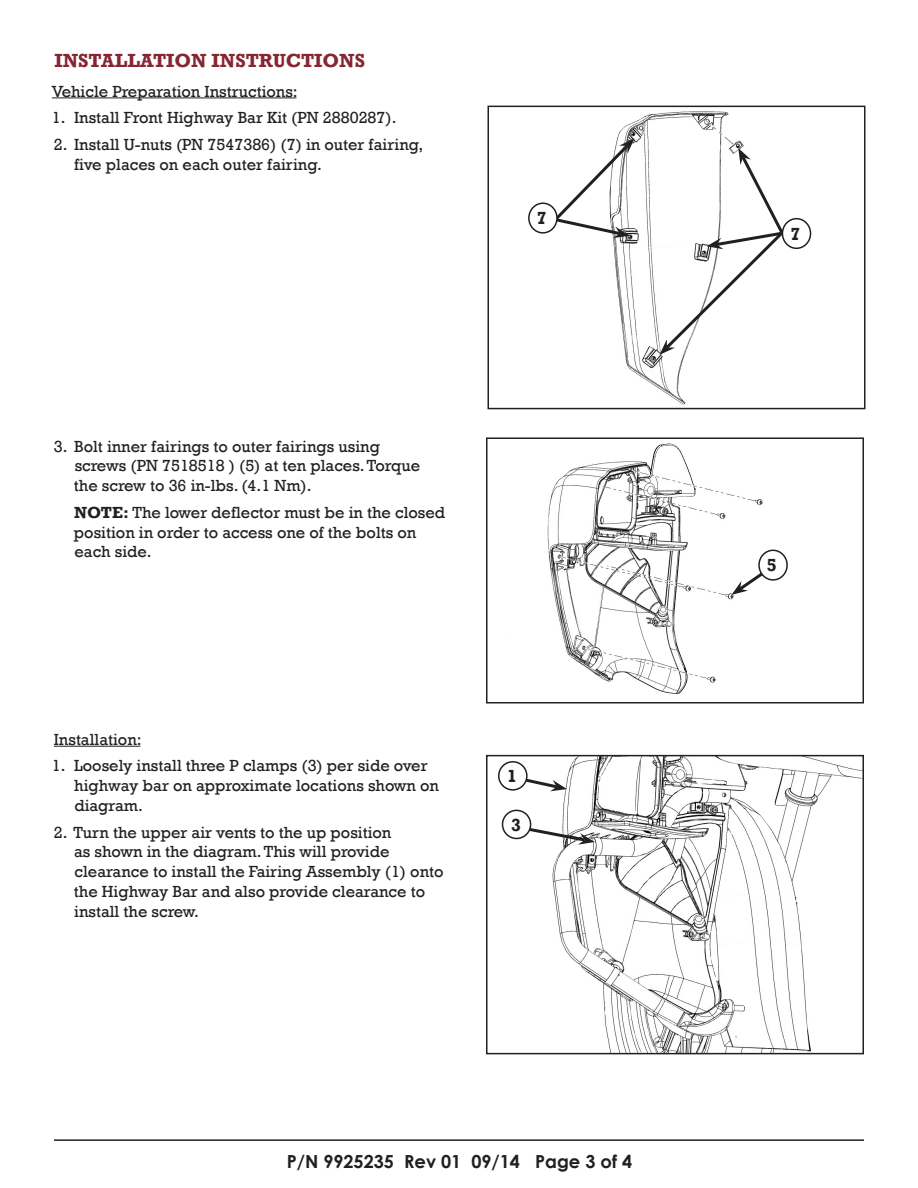
<style>
.page{position:relative;width:918px;height:1188px;background:#fff}
.page>*{position:absolute;margin:0;border:0;box-sizing:border-box;transform-origin:0 0}
.t1{font:700 19.5px "Rockwell";color:#862633}
.t2{font:700 18px "Century Gothic";color:#231f20}
.t3{font:700 18px "Rockwell";color:#231f20}
.Body_Text{font:16.5px/19.8px "Rockwell";color:#231f20}
.s1{font-weight:700}
</style>
<div class="page">
<hr style="left:54px;top:1139px;width:810px;height:2px;background:#231f20">
<hr style="left:54px;top:746px;width:86px;height:1px;background:#231f20">
<hr style="left:52px;top:97px;width:244px;height:1px;background:#231f20">
<img style="left:613px;top:111px;width:131px;height:294px">
<div style="left:488px;top:106px;width:378px;height:303px;border:2px solid #231f20"></div>
<img style="left:550px;top:758px;width:311px;height:293px">
<div style="left:486px;top:755px;width:378px;height:299px;border:2px solid #231f20"></div>
<svg style="left:525px;top:825px;width:70px;height:20px"></svg>
<svg style="left:523px;top:777px;width:44px;height:14px"></svg>
<div style="left:503px;top:810px;width:28px;height:28px;background:#fff;border-radius:50%"></div>
<div style="left:502px;top:810px;width:29px;height:29px;border:2px solid #231f20;border-radius:50%"></div>
<div style="left:499px;top:762px;width:28px;height:28px;background:#fff;border-radius:50%"></div>
<div style="left:498px;top:761px;width:30px;height:30px;border:2px solid #231f20;border-radius:50%"></div>
<img style="left:547px;top:443px;width:222px;height:251px">
<div style="left:486px;top:437px;width:378px;height:267px;border:2px solid #231f20"></div>
<svg style="left:732px;top:567px;width:37px;height:28px"></svg>
<div style="left:759px;top:550px;width:28px;height:30px;background:#fff;border-radius:50%"></div>
<div style="left:758px;top:550px;width:30px;height:31px;border:2px solid #231f20;border-radius:50%"></div>
<svg style="left:660px;top:148px;width:127px;height:207px"></svg>
<div style="left:782px;top:219px;width:29px;height:29px;background:#fff;border-radius:50%"></div>
<div style="left:782px;top:218px;width:29px;height:31px;border:2px solid #231f20;border-radius:50%"></div>
<svg style="left:552px;top:138px;width:82px;height:100px"></svg>
<div style="left:529px;top:203px;width:28px;height:30px;background:#fff;border-radius:50%"></div>
<div style="left:528px;top:203px;width:30px;height:31px;border:2px solid #231f20;border-radius:50%"></div>
<p class="t1" style="left:54px;top:49px;width:312px">INSTALLATION INSTRUCTIONS</p>
<p class="Body_Text" style="left:52px;top:81px;width:247px">Vehicle Preparation Instructions:</p>
<p class="Body_Text" style="left:52px;top:108px;width:346px">1. Install Front Highway Bar Kit (PN 2880287).</p>
<p class="Body_Text" style="left:74px;top:135px;width:351px;text-indent:-20px">2. Install U-nuts (PN 7547386) (7) in outer fairing, five places on each outer fairing.</p>
<p class="t3" style="left:537px;top:207px;width:11px">7</p>
<p class="Body_Text" style="left:74px;top:436px;width:348px;text-indent:-20px">3. Bolt inner fairings to outer fairings using screws (PN 7518518 ) (5) at ten places. Torque the screw to 36 in-lbs. (4.1 Nm).</p>
<p class="Body_Text" style="left:74px;top:503px;width:373px"><span class="s1">NOTE:</span> The lower deflector must be in the closed position in order to access one of the bolts on each side.</p>
<p class="Body_Text" style="left:54px;top:730px;width:89px">Installation:</p>
<p class="Body_Text" style="left:74px;top:756px;width:366px;text-indent:-22px">1. Loosely install three P clamps (3) per side over highway bar on approximate locations shown on diagram.</p>
<p class="Body_Text" style="left:74px;top:822px;width:371px;text-indent:-20px">2. Turn the upper air vents to the up position<br>as shown in the diagram. This will provide clearance to install the Fairing Assembly (1) onto the Highway Bar and also provide clearance to install the screw.</p>
<p class="t3" style="left:507px;top:765px;width:11px">1</p>
<p class="t3" style="left:511px;top:814px;width:11px">3</p>
<p class="t2" style="left:287px;top:1147px;width:347px">P/N 9925235 Rev 01 09/14 Page 3 of 4</p>
<p class="t3" style="left:790px;top:223px;width:11px">7</p>
<p class="t3" style="left:767px;top:554px;width:11px">5</p>
</div>
